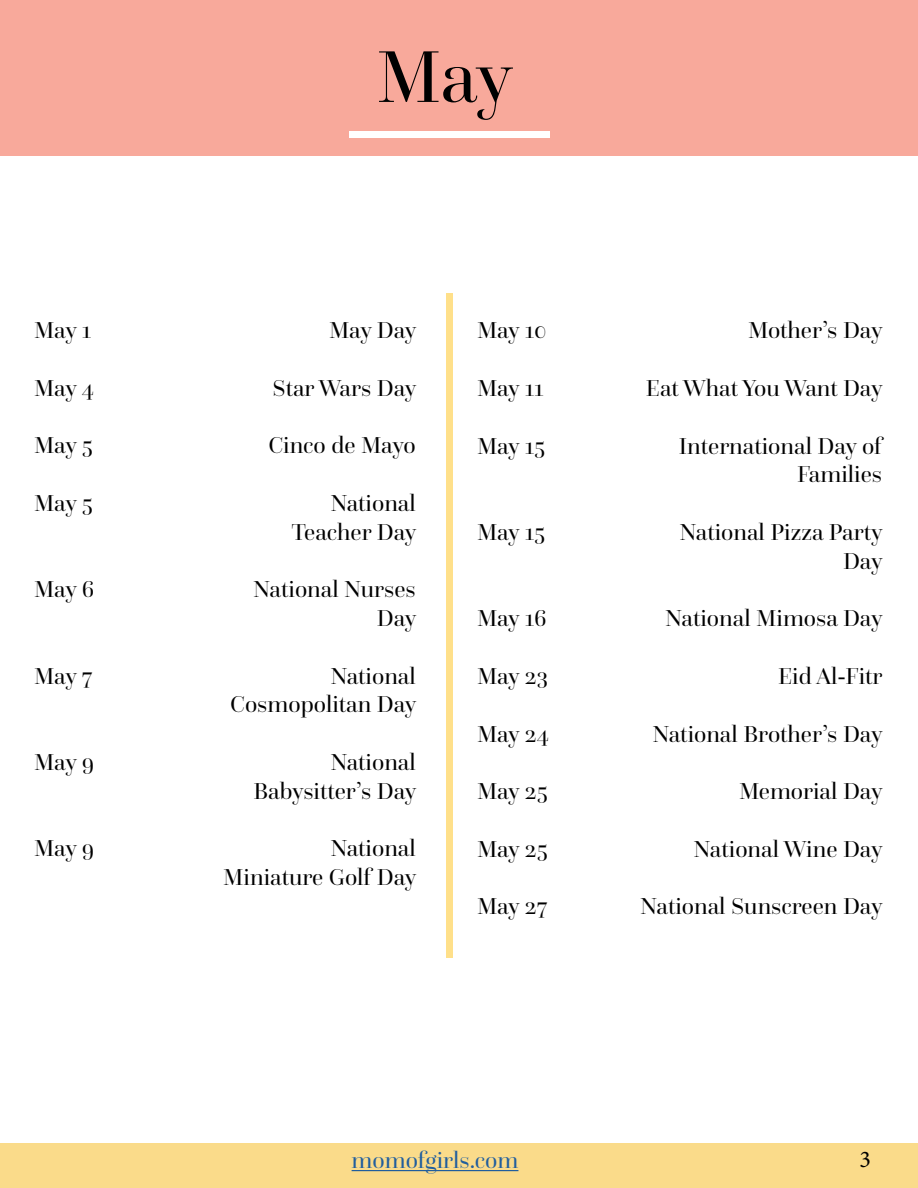
<style>
.page{position:relative;width:918px;height:1188px;background:#fff}
.page>*{position:absolute;margin:0;border:0;box-sizing:border-box;transform-origin:0 0}
.t1{font:76.5px "Questa Grande";color:#000101}
.t2{font:24px/28.8px "Questa Grande";color:#000;text-align:right}
.t3{font:24px "Questa Grande";color:#215e9e}
.t4{font:24px "Minion Pro";color:#000}
</style>
<div class="page">
<div style="left:0;top:0;width:918px;height:155px;background:#f8a99b"></div>
<div style="left:349px;top:131px;width:200px;height:7px;background:#fff"></div>
<div style="left:0;top:1143px;width:918px;height:45px;background:#fadb8a"></div>
<div style="left:446px;top:293px;width:6px;height:665px;background:#ffe08a"></div>
<hr style="left:352px;top:1170px;width:166px;height:1px;background:#215e9e">
<h1 class="t1" style="left:376px;top:31px;width:138px">May</h1>
<p class="t2" style="left:34px;top:316px;width:59px">May 1</p>
<p class="t2" style="left:329px;top:316px;width:89px">May Day</p>
<p class="t2" style="left:34px;top:373px;width:62px">May 4</p>
<p class="t2" style="left:272px;top:373px;width:145px">Star Wars Day</p>
<p class="t2" style="left:34px;top:431px;width:61px">May 5</p>
<p class="t2" style="left:268px;top:431px;width:149px">Cinco de Mayo</p>
<p class="t2" style="left:34px;top:489px;width:61px">May 5</p>
<p class="t2" style="left:291px;top:489px;width:127px">National<br>Teacher Day</p>
<p class="t2" style="left:34px;top:575px;width:62px">May 6</p>
<p class="t2" style="left:253px;top:575px;width:165px">National Nurses<br>Day</p>
<p class="t2" style="left:34px;top:661px;width:60px">May 7</p>
<p class="t2" style="left:230px;top:661px;width:188px">National<br>Cosmopolitan Day</p>
<p class="t2" style="left:34px;top:748px;width:62px">May 9</p>
<p class="t2" style="left:254px;top:748px;width:164px">National<br>Babysitter’s Day</p>
<p class="t2" style="left:34px;top:834px;width:62px">May 9</p>
<p class="t2" style="left:223px;top:834px;width:195px">National<br>Miniature Golf Day</p>
<p class="t2" style="left:477px;top:316px;width:71px">May 10</p>
<p class="t2" style="left:748px;top:316px;width:136px">Mother’s Day</p>
<p class="t2" style="left:477px;top:374px;width:68px">May 11</p>
<p class="t2" style="left:646px;top:374px;width:238px">Eat What You Want Day</p>
<p class="t2" style="left:477px;top:431px;width:70px">May 15</p>
<p class="t2" style="left:679px;top:431px;width:205px">International Day of<br>Families</p>
<p class="t2" style="left:477px;top:518px;width:70px">May 15</p>
<p class="t2" style="left:679px;top:518px;width:205px">National Pizza Party<br>Day</p>
<p class="t2" style="left:477px;top:604px;width:71px">May 16</p>
<p class="t2" style="left:665px;top:604px;width:219px">National Mimosa Day</p>
<p class="t2" style="left:477px;top:662px;width:73px">May 23</p>
<p class="t2" style="left:778px;top:662px;width:106px">Eid Al-Fitr</p>
<p class="t2" style="left:477px;top:719px;width:74px">May 24</p>
<p class="t2" style="left:652px;top:719px;width:232px">National Brother’s Day</p>
<p class="t2" style="left:477px;top:777px;width:73px">May 25</p>
<p class="t2" style="left:739px;top:777px;width:145px">Memorial Day</p>
<p class="t2" style="left:477px;top:834px;width:73px">May 25</p>
<p class="t2" style="left:694px;top:834px;width:190px">National Wine Day</p>
<p class="t2" style="left:477px;top:892px;width:72px">May 27</p>
<p class="t2" style="left:640px;top:892px;width:244px">National Sunscreen Day</p>
<p class="t3" style="left:352px;top:1146px;width:168px">momofgirls.com</p>
<p class="t4" style="left:860px;top:1143px;width:13px">3</p>
</div>
